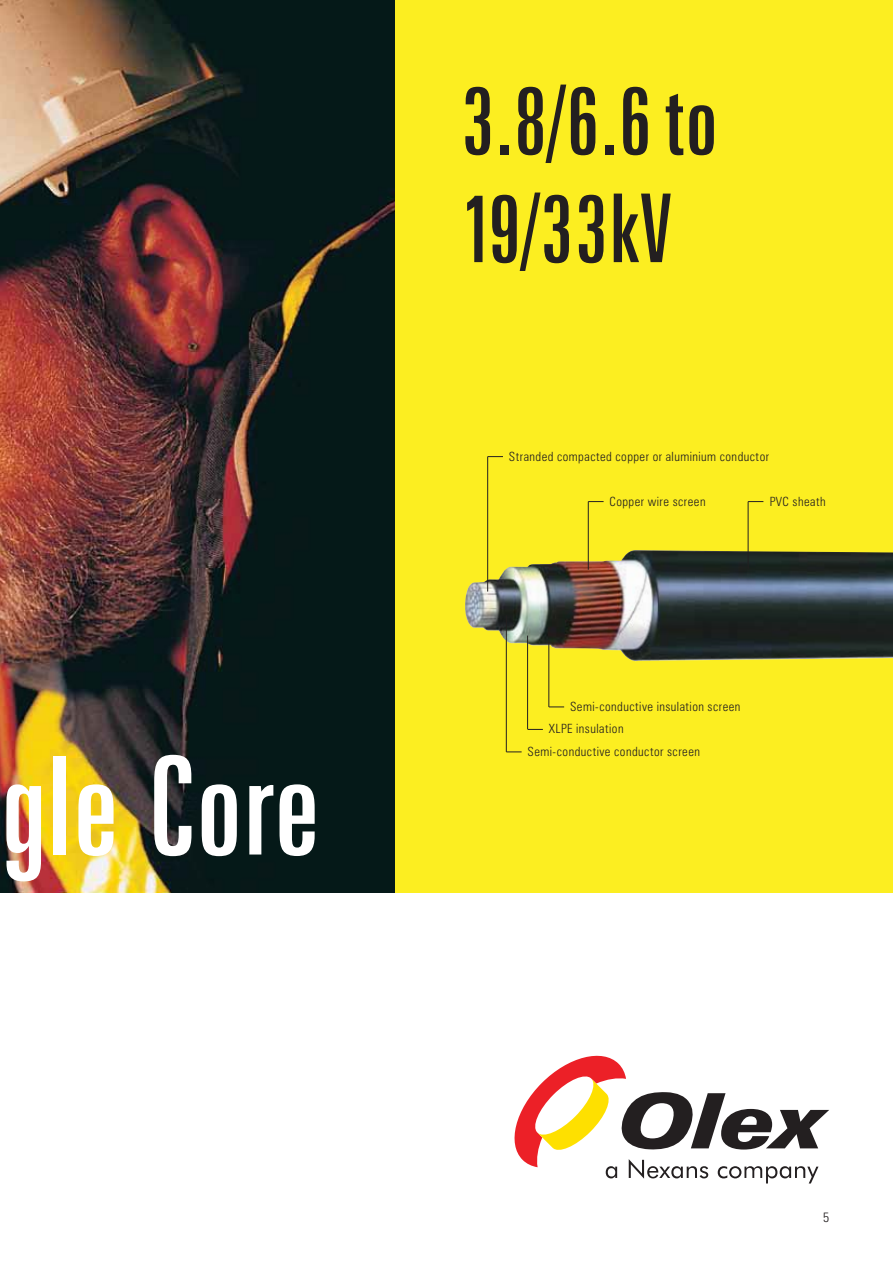
<style>
.page{position:relative;width:893px;height:1263px;background:#fff}
.page>*{position:absolute;margin:0;border:0;box-sizing:border-box;transform-origin:0 0}
.t1{font:extra-condensed 136.5px "Zurich BT";letter-spacing:.005em;color:#fff}
.t2{font:extra-condensed 95.25px/108px "Zurich BT";letter-spacing:.01em;color:#231f20}
.t3{font:300 condensed 13.5px "Zurich BT";color:#231f20}
.t4{font:300 condensed 12.75px "Zurich BT";letter-spacing:.035em;color:#231f20}
</style>
<div class="page">
<img style="left:0;top:0;width:395px;height:892px">
<div style="left:395px;top:0;width:497px;height:892px;background:#fcee21"></div>
<img style="left:465px;top:550px;width:427px;height:114px">
<hr style="left:487px;top:457px;width:1px;height:135px;background:#231f20">
<hr style="left:588px;top:502px;width:1px;height:68px;background:#231f20">
<hr style="left:747px;top:502px;width:1px;height:67px;background:#231f20">
<svg style="left:487px;top:456px;width:16px;height:1px"></svg>
<svg style="left:588px;top:501px;width:15px;height:1px"></svg>
<svg style="left:748px;top:501px;width:15px;height:1px"></svg>
<hr style="left:506px;top:615px;width:1px;height:137px;background:#231f20">
<svg style="left:506px;top:752px;width:15px;height:1px"></svg>
<hr style="left:527px;top:636px;width:1px;height:93px;background:#231f20">
<svg style="left:527px;top:729px;width:16px;height:1px"></svg>
<hr style="left:548px;top:640px;width:1px;height:67px;background:#231f20">
<svg style="left:549px;top:707px;width:15px;height:1px"></svg>
<svg style="left:514px;top:1056px;width:315px;height:128px"></svg>
<h1 class="t1" style="left:1px;top:756px;width:321px">gle Core</h1>
<h2 class="t2" style="left:461px;top:74px;width:258px">3.8/6.6to<br>19/33kV</h2>
<p class="t4" style="left:509px;top:451px;width:262px">Stranded compacted copper or aluminium conductor</p>
<p class="t4" style="left:609px;top:496px;width:97px">Copper wire screen</p>
<p class="t4" style="left:769px;top:496px;width:57px">PVC sheath</p>
<p class="t4" style="left:570px;top:701px;width:172px">Semi-conductive insulation screen</p>
<p class="t4" style="left:549px;top:724px;width:76px">XLPE insulation</p>
<p class="t4" style="left:527px;top:746px;width:174px">Semi-conductive conductor screen</p>
<p class="t3" style="left:823px;top:1212px;width:8px">5</p>
</div>
